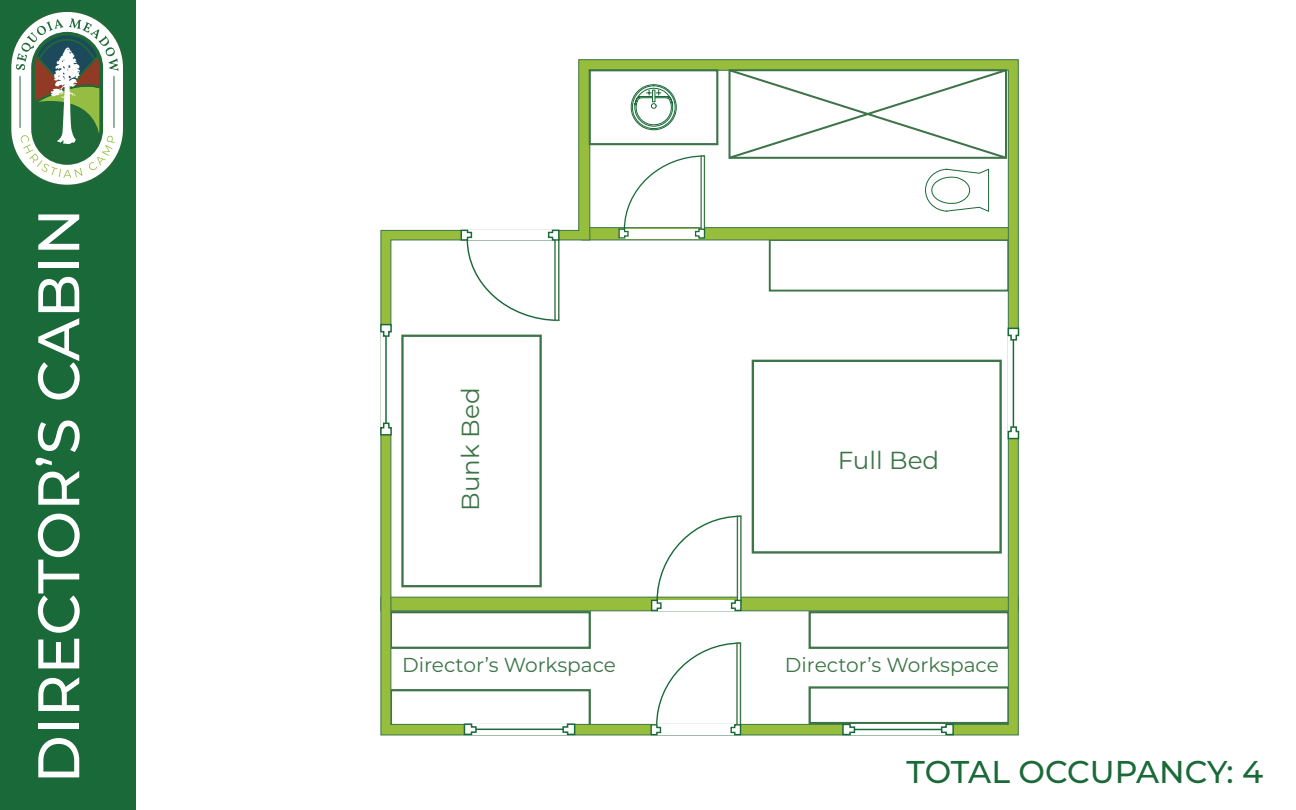
<style>
.page{position:relative;width:1296px;height:810px;background:#fff}
.page>*{position:absolute;margin:0;border:0;box-sizing:border-box;transform-origin:0 0}
.t1{font:500 58.5px "Montserrat";color:#fff}
.t2{font:500 31.5px "Montserrat";letter-spacing:-.005em;color:#1a6938}
.t3{font:24.53px "Montserrat";color:#3d7548}
.t4{font:20.25px "Montserrat";color:#3d7548}
</style>
<div class="page">
<div style="left:0;top:0;width:135px;height:810px;background:#1a6938"></div>
<svg style="left:380px;top:59px;width:639px;height:677px"></svg>
<svg style="left:856px;top:724px;width:84px;height:11px"></svg>
<svg style="left:841px;top:723px;width:15px;height:13px"></svg>
<hr style="left:854px;top:729px;width:89px;height:1px;background:#1a6938">
<svg style="left:940px;top:723px;width:15px;height:13px"></svg>
<div style="left:464px;top:724px;width:111px;height:11px;background:#fff"></div>
<svg style="left:463px;top:723px;width:14px;height:13px"></svg>
<hr style="left:476px;top:729px;width:88px;height:1px;background:#1a6938">
<svg style="left:562px;top:723px;width:14px;height:13px"></svg>
<svg style="left:650px;top:642px;width:92px;height:94px"></svg>
<svg style="left:650px;top:515px;width:92px;height:97px"></svg>
<div style="left:752px;top:360px;width:250px;height:194px;background:#fff;border:2px solid #3d7548"></div>
<div style="left:401px;top:335px;width:141px;height:252px;background:#fff;border:2px solid #3d7548"></div>
<div style="left:589px;top:69px;width:129px;height:76px;background:#fff;border:2px solid #3d7548"></div>
<svg style="left:727px;top:68px;width:282px;height:92px"></svg>
<svg style="left:632px;top:85px;width:44px;height:44px"></svg>
<svg style="left:618px;top:155px;width:88px;height:84px"></svg>
<svg style="left:925px;top:168px;width:64px;height:44px"></svg>
<svg style="left:1008px;top:341px;width:11px;height:85px"></svg>
<svg style="left:1007px;top:426px;width:13px;height:14px"></svg>
<hr style="left:1013px;top:339px;width:1px;height:88px;background:#1a6938">
<svg style="left:1007px;top:327px;width:13px;height:14px"></svg>
<div style="left:381px;top:325px;width:10px;height:110px;background:#fff"></div>
<svg style="left:380px;top:422px;width:13px;height:14px"></svg>
<hr style="left:385px;top:335px;width:2px;height:88px;background:#1a6938">
<svg style="left:380px;top:323px;width:13px;height:15px"></svg>
<svg style="left:460px;top:229px;width:100px;height:93px"></svg>
<svg style="left:11px;top:11px;width:112px;height:174px"></svg>
<hr style="left:20px;top:76px;width:1px;height:52px;background:#1f6938">
<hr style="left:113px;top:76px;width:1px;height:52px;background:#1f6938">
<div style="left:31px;top:32px;width:72px;height:133px;border:4px solid #1f6938;border-radius:34px"></div>
<h1 class="t1" style="left:18px;top:784px;width:577px;rotate:-90deg">DIRECTOR’S CABIN</h1>
<p class="t3" style="left:454px;top:511px;width:125px;rotate:-90deg">Bunk Bed</p>
<p class="t3" style="left:838px;top:443px;width:103px">Full Bed</p>
<p class="t4" style="left:402px;top:651px;width:216px">Director’s Workspace</p>
<p class="t4" style="left:785px;top:651px;width:216px">Director’s Workspace</p>
<h2 class="t2" style="left:907px;top:749px;width:358px">TOTAL OCCUPANCY: 4</h2>
</div>
